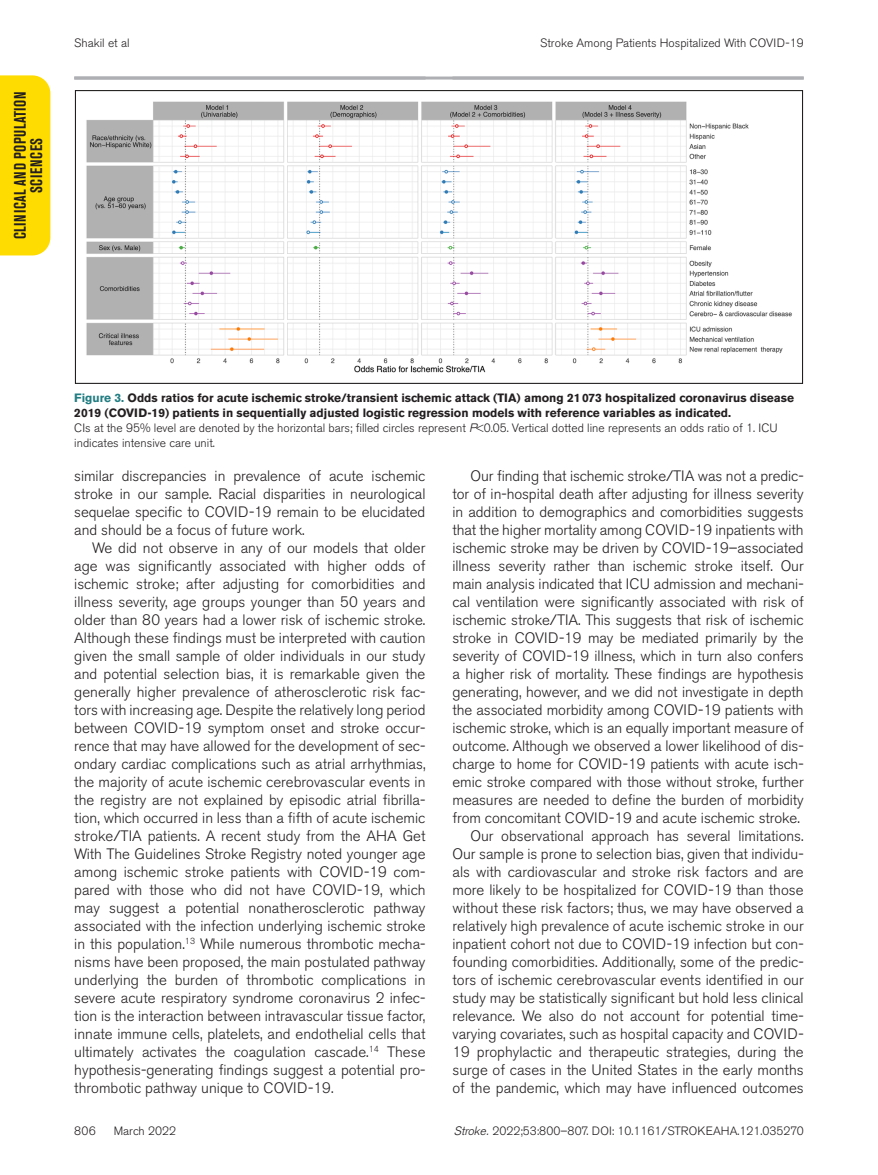
<style>
.page{position:relative;width:878px;height:1175px;background:#fff}
.page>*{position:absolute;margin:0;border:0;box-sizing:border-box;transform-origin:0 0}
.t1{font:700 condensed 16.5px/16.5px "Akzidenz Grotesk BE";letter-spacing:.045em;color:#231f20;text-align:center;scale:.9 1}
.t2{font:300 15px/18px "Akzidenz Grotesk BE";letter-spacing:-.005em;color:#231f20;text-align:justify}
.t3{font:700 12px/15px "Akzidenz Grotesk BE";color:#231f20}
.t4{font:300 12px "Akzidenz Grotesk BE";color:#231f20}
.s1{color:#227d82}
.s2{font-weight:300}
.s3{font-family:"Akzidenz Grotesk";font-weight:300;font-style:italic}
.s4{font-weight:300;font-size:10.5px}
.s5{font-family:"Akzidenz Grotesk";font-style:italic}
</style>
<div class="page">
<div style="left:0;top:75px;width:50px;height:180px;background:#ffdc01"></div>
<hr style="left:74px;top:76px;width:729px;height:4px;background:#b9babe">
<svg style="left:74px;top:90px;width:729px;height:294px"></svg>
<p class="t1" style="left:12px;top:239px;width:165px;rotate:-90deg">CLINICAL AND POPULATION<br>SCIENCES</p>
<p class="t4" style="left:74px;top:36px;width:57px">Shakil et al</p>
<p class="t4" style="left:540px;top:36px;width:265px">Stroke Among Patients Hospitalized With COVID-19</p>
<p class="t3" style="left:74px;top:390px;width:721px"><span class="s1">Figure 3.</span> Odds ratios for acute ischemic stroke/transient ischemic attack (TIA) among 21073 hospitalized coronavirus disease 2019 (COVID-19) patients in sequentially adjusted logistic regression models with reference variables as indicated.<br><span class="s2">CIs at the 95% level are denoted by the horizontal bars; filled circles represent</span> <span class="s3">P</span><span class="s4">&lt;</span><span class="s2">0.05. Vertical dotted line represents an odds ratio of 1. ICU indicates intensive care unit.</span></p>
<p class="t2" style="left:74px;top:467px;width:353px">similar discrepancies in prevalence of acute ischemic stroke in our sample. Racial disparities in neurological sequelae specific to COVID-19 remain to be elucidated and should be a focus of future work.</p>
<p class="t2" style="left:74px;top:539px;width:353px;text-indent:18px">We did not observe in any of our models that older age was significantly associated with higher odds of ischemic stroke; after adjusting for comorbidities and illness severity, age groups younger than 50 years and older than 80 years had a lower risk of ischemic stroke.<br>Although these findings must be interpreted with caution given the small sample of older individuals in our study and potential selection bias, it is remarkable given the generally higher prevalence of atherosclerotic risk fac&shy;tors with increasing age. Despite the relatively long period between COVID-19 symptom onset and stroke occur&shy;rence that may have allowed for the development of sec&shy;ondary cardiac complications such as atrial arrhythmias, the majority of acute ischemic cerebrovascular events in the registry are not explained by episodic atrial fibrilla&shy;tion, which occurred in less than a fifth of acute ischemic stroke/TIA patients. A recent study from the AHA Get With The Guidelines Stroke Registry noted younger age among ischemic stroke patients with COVID-19 com&shy;pared with those who did not have COVID-19, which may suggest a potential nonatherosclerotic pathway associated with the infection underlying ischemic stroke in this population.<sup>13</sup> While numerous thrombotic mecha&shy;nisms have been proposed, the main postulated pathway underlying the burden of thrombotic complications in severe acute respiratory syndrome coronavirus 2 infec&shy;tion is the interaction between intravascular tissue factor, innate immune cells, platelets, and endothelial cells that ultimately activates the coagulation cascade.<sup>14</sup> These hypothesis-generating findings suggest a potential pro&shy;thrombotic pathway unique to COVID-19.</p>
<p class="t2" style="left:452px;top:467px;width:353px;text-align:right">Our finding that ischemic stroke/TIA was not a predic&shy;tor of in-hospital death after adjusting for illness severity in addition to demographics and comorbidities suggests that the higher mortality among COVID-19 inpatients with ischemic stroke may be driven by COVID-19–associated illness severity rather than ischemic stroke itself. Our main analysis indicated that ICU admission and mechani&shy;cal ventilation were significantly associated with risk of ischemic stroke/TIA. This suggests that risk of ischemic stroke in COVID-19 may be mediated primarily by the severity of COVID-19 illness, which in turn also confers a higher risk of mortality. These findings are hypothesis generating, however, and we did not investigate in depth the associated morbidity among COVID-19 patients with ischemic stroke, which is an equally important measure of outcome. Although we observed a lower likelihood of dis&shy;charge to home for COVID-19 patients with acute isch&shy;emic stroke compared with those without stroke, further measures are needed to define the burden of morbidity from concomitant COVID-19 and acute ischemic stroke.<br>Our observational approach has several limitations.<br>Our sample is prone to selection bias, given that individu&shy;als with cardiovascular and stroke risk factors and are more likely to be hospitalized for COVID-19 than those without these risk factors; thus, we may have observed a relatively high prevalence of acute ischemic stroke in our inpatient cohort not due to COVID-19 infection but con&shy;founding comorbidities. Additionally, some of the predic&shy;tors of ischemic cerebrovascular events identified in our study may be statistically significant but hold less clinical relevance. We also do not account for potential time&shy;varying covariates, such as hospital capacity and COVID-19 prophylactic and therapeutic strategies, during the surge of cases in the United States in the early months of the pandemic, which may have influenced outcomes</p>
<p class="t4" style="left:74px;top:1124px;width:23px">806</p>
<p class="t4" style="left:114px;top:1124px;width:64px">March 2022</p>
<p class="t4" style="left:453px;top:1124px;width:351px"><span class="s5">Stroke.</span> 2022;53:800–807. DOI: 10.1161/STROKEAHA.121.035270</p>
</div>
